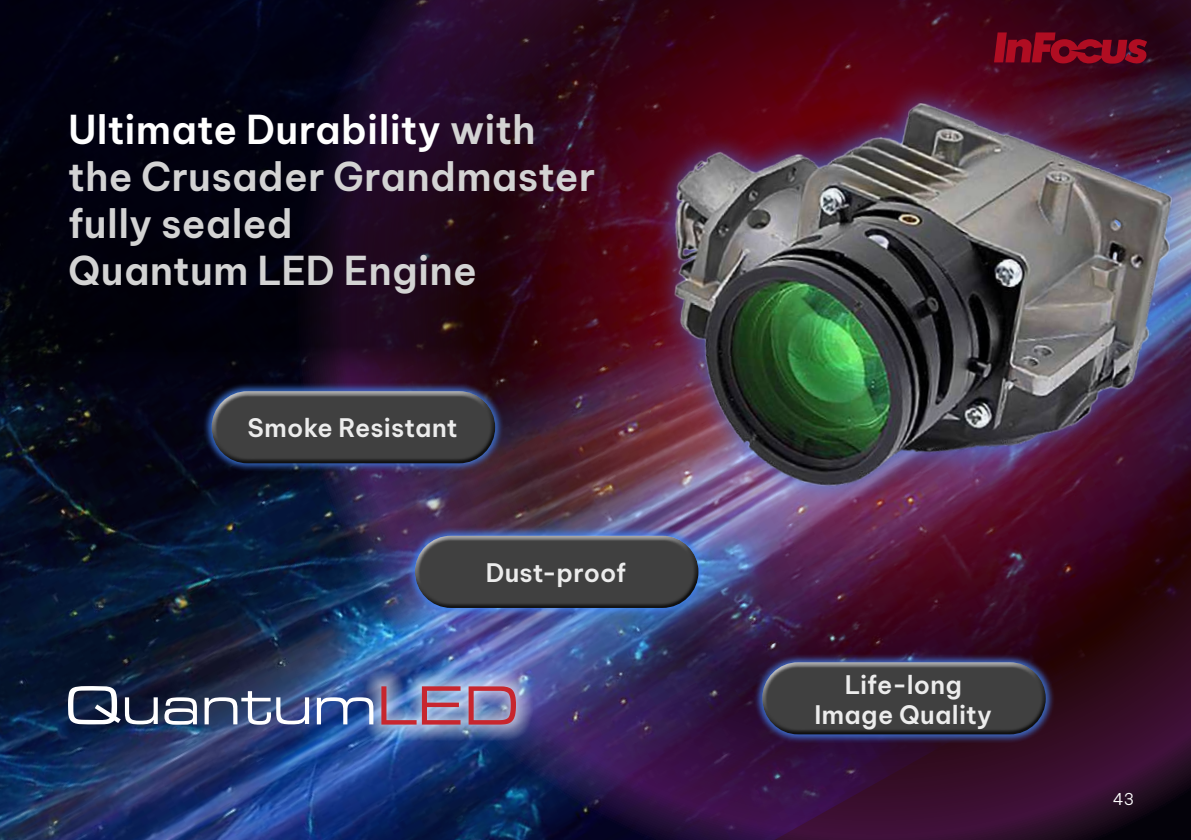
<style>
.page{position:relative;width:1191px;height:840px;background:#fff}
.page>*{position:absolute;margin:0;border:0;box-sizing:border-box;transform-origin:0 0}
.t1{font:600 39px/46.8px "Be Vietnam Pro";letter-spacing:.005em;color:#d3d3d3}
.t2{font:600 25px/30px "Be Vietnam Pro";letter-spacing:.01em;color:#ececec;text-align:center}
.t3{font:300 16px "Be Vietnam Pro";color:#fff}
.s1{color:#fff}
</style>
<div class="page">
<img style="left:0;top:0;width:1191px;height:839px">
<svg style="left:0;top:0;width:560px;height:391px;background:#0f0414"></svg>
<svg style="left:994px;top:32px;width:154px;height:20px;background:#71071c"></svg>
<div style="left:202px;top:381px;width:302px;height:91px;background:#4285f5;opacity:.75"></div>
<div style="left:209px;top:390px;width:286px;height:56px;background:#fff;opacity:.75"></div>
<div style="left:211px;top:402px;width:286px;height:62px;background:#000;opacity:.75"></div>
<div style="left:406px;top:526px;width:301px;height:91px;background:#4285f5;opacity:.75"></div>
<div style="left:412px;top:535px;width:286px;height:55px;background:#fff;opacity:.75"></div>
<div style="left:414px;top:546px;width:286px;height:63px;background:#000;opacity:.75"></div>
<div style="left:753px;top:652px;width:301px;height:91px;background:#4285f5;opacity:.75"></div>
<div style="left:759px;top:661px;width:286px;height:56px;background:#fff;opacity:.75"></div>
<div style="left:762px;top:673px;width:285px;height:62px;background:#000;opacity:.75"></div>
<img style="left:621px;top:52px;width:570px;height:493px">
<img style="left:643px;top:73px;width:543px;height:452px">
<div style="left:364px;top:668px;width:169px;height:72px;background:#fff;opacity:.75"></div>
<svg style="left:381px;top:686px;width:135px;height:37px;background:#97799d"></svg>
<img style="left:68px;top:685px;width:305px;height:39px">
<p class="t1" style="left:68px;top:102px;width:529px"><span class="s1">Ultimate Durability</span> with the Crusader Grandmaster fully sealed<br>Quantum LED Engine</p>
<p class="t2" style="left:248px;top:410px;width:212px">Smoke Resistant</p>
<p class="t2" style="left:486px;top:554px;width:142px">Dust-proof</p>
<p class="t2" style="left:814px;top:666px;width:179px">Life-long<br>Image Quality</p>
<p class="t3" style="left:1113px;top:785px;width:23px">43</p>
</div>
